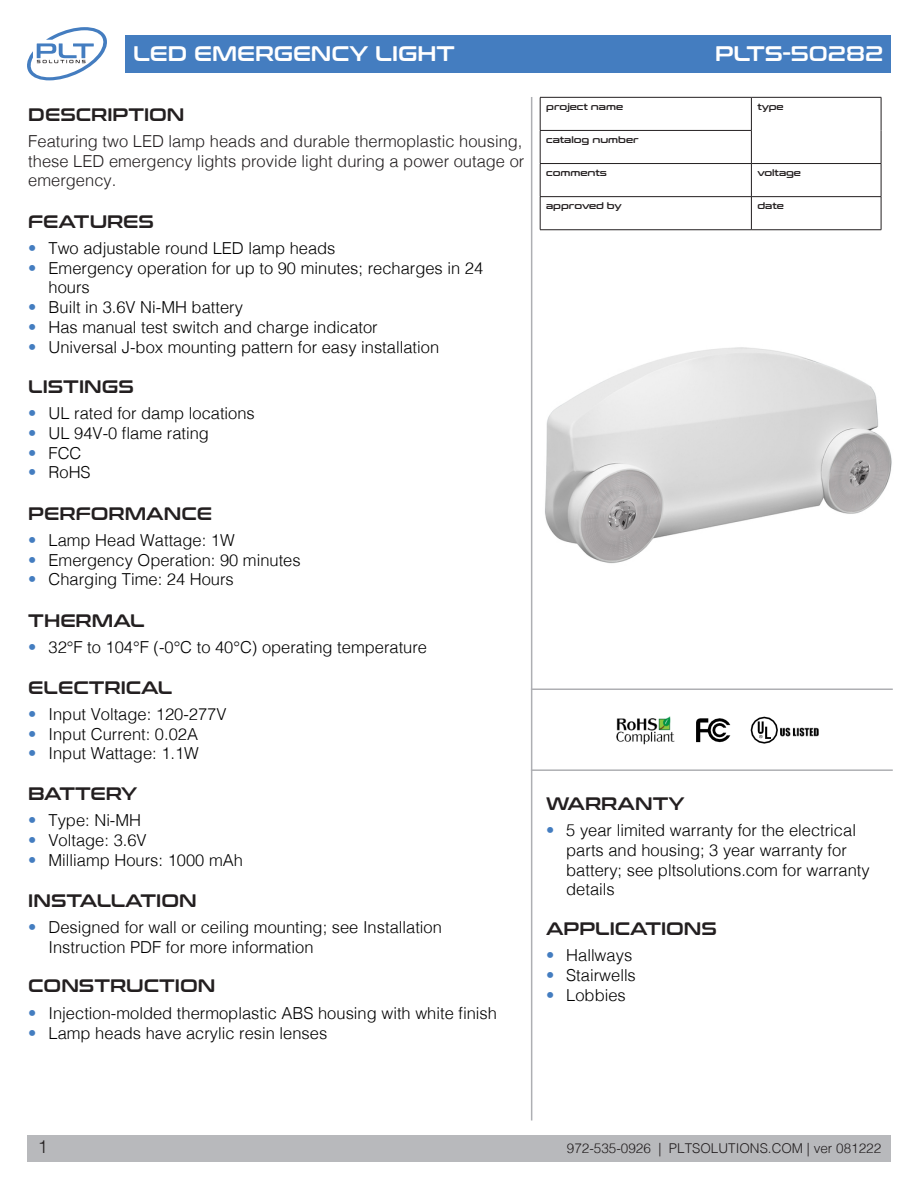
<style>
.page{position:relative;width:918px;height:1188px;background:#fff}
.page>*{position:absolute;margin:0;border:0;box-sizing:border-box;transform-origin:0 0}
.t1{font:21px "Conthrax Sb";color:#fff}
.t2{font:18px "Conthrax Sb";color:#231f20}
.t3{font:18px "Conthrax Sb";letter-spacing:-.025em;color:#231f20}
.t4{font:300 18px "Helvetica";color:#231f20}
.t5{font:300 16.5px/19.8px "Helvetica";color:#000}
.PLT_Body{font:300 16.5px/19.8px "Helvetica";color:#231f20;text-align:justify}
.t6{font:300 13.5px "Helvetica";color:#231f20}
.t7{font:9px "Conthrax Sb";color:#231f20}
.s1{color:#447dc0}
</style>
<div class="page">
<div style="left:27px;top:1135px;width:864px;height:27px;background:#b8b9bc"></div>
<img style="left:616px;top:716px;width:115px;height:29px">
<img style="left:750px;top:716px;width:69px;height:28px">
<svg style="left:27px;top:27px;width:80px;height:54px"></svg>
<div style="left:125px;top:35px;width:766px;height:37px;background:#447dc0"></div>
<hr style="left:531px;top:97px;width:1px;height:1023px;background:#aeafb3">
<hr style="left:540px;top:97px;width:211px;height:1px;background:#231f20">
<hr style="left:540px;top:98px;width:1px;height:32px;background:#231f20">
<hr style="left:751px;top:97px;width:130px;height:1px;background:#231f20">
<hr style="left:751px;top:98px;width:1px;height:32px;background:#231f20">
<hr style="left:881px;top:98px;width:1px;height:32px;background:#231f20">
<hr style="left:540px;top:130px;width:212px;height:1px;background:#231f20">
<hr style="left:540px;top:131px;width:1px;height:32px;background:#231f20">
<hr style="left:751px;top:131px;width:1px;height:32px;background:#231f20">
<hr style="left:881px;top:130px;width:1px;height:33px;background:#231f20">
<hr style="left:540px;top:163px;width:211px;height:1px;background:#231f20">
<hr style="left:540px;top:164px;width:1px;height:32px;background:#231f20">
<hr style="left:751px;top:163px;width:130px;height:1px;background:#231f20">
<hr style="left:751px;top:164px;width:1px;height:32px;background:#231f20">
<hr style="left:881px;top:164px;width:1px;height:32px;background:#231f20">
<hr style="left:540px;top:196px;width:211px;height:1px;background:#231f20">
<hr style="left:540px;top:197px;width:1px;height:33px;background:#231f20">
<hr style="left:751px;top:196px;width:130px;height:1px;background:#231f20">
<hr style="left:751px;top:197px;width:1px;height:33px;background:#231f20">
<hr style="left:881px;top:197px;width:1px;height:33px;background:#231f20">
<hr style="left:540px;top:229px;width:211px;height:1px;background:#231f20">
<hr style="left:751px;top:229px;width:130px;height:1px;background:#231f20">
<hr style="left:531px;top:688px;width:362px;height:2px;background:#aeafb3">
<hr style="left:531px;top:769px;width:362px;height:2px;background:#aeafb3">
<img style="left:545px;top:347px;width:347px;height:217px">
<p class="t1" style="left:133px;top:38px;width:323px">LED EMERGENCY LIGHT</p>
<p class="t1" style="left:715px;top:38px;width:170px">PLTS-50282</p>
<p class="t2" style="left:28px;top:101px;width:158px">DESCRIPTION</p>
<p class="PLT_Body" style="left:28px;top:130px;width:498px">Featuring two LED lamp heads and durable thermoplastic housing, these LED emergency lights provide light during a power outage or emergency.</p>
<p class="t2" style="left:28px;top:208px;width:127px">FEATURES</p>
<p class="t5" style="left:28px;top:237px;width:309px"><span class="s1">•</span> Two adjustable round LED lamp heads</p>
<p class="t5" style="left:49px;top:257px;width:436px;text-indent:-20px"><span class="s1">•</span> Emergency operation for up to 90 minutes; recharges in 24 hours</p>
<p class="t5" style="left:28px;top:296px;width:216px"><span class="s1">•</span> Built in 3.6V Ni-MH battery</p>
<p class="t5" style="left:28px;top:316px;width:351px"><span class="s1">•</span> Has manual test switch and charge indicator</p>
<p class="t5" style="left:28px;top:336px;width:412px"><span class="s1">•</span> Universal J-box mounting pattern for easy installation</p>
<p class="t2" style="left:28px;top:373px;width:107px">LISTINGS</p>
<p class="t5" style="left:28px;top:402px;width:228px"><span class="s1">•</span> UL rated for damp locations</p>
<p class="t5" style="left:28px;top:422px;width:182px"><span class="s1">•</span> UL 94V-0 flame rating</p>
<p class="t5" style="left:28px;top:442px;width:55px"><span class="s1">•</span> FCC</p>
<p class="t5" style="left:28px;top:461px;width:64px"><span class="s1">•</span> RoHS</p>
<p class="t2" style="left:28px;top:500px;width:185px">PERFORMANCE</p>
<p class="t5" style="left:28px;top:529px;width:208px"><span class="s1">•</span> Lamp Head Wattage: 1W</p>
<p class="t5" style="left:28px;top:549px;width:274px"><span class="s1">•</span> Emergency Operation: 90 minutes</p>
<p class="t5" style="left:28px;top:568px;width:207px"><span class="s1">•</span> Charging Time: 24 Hours</p>
<p class="t2" style="left:28px;top:607px;width:118px">THERMAL</p>
<p class="t5" style="left:28px;top:636px;width:400px"><span class="s1">•</span> 32°F to 104°F (-0°C to 40°C) operating temperature</p>
<p class="t2" style="left:28px;top:674px;width:146px">ELECTRICAL</p>
<p class="t5" style="left:28px;top:703px;width:200px"><span class="s1">•</span> Input Voltage: 120-277V</p>
<p class="t5" style="left:28px;top:723px;width:171px"><span class="s1">•</span> Input Current: 0.02A</p>
<p class="t5" style="left:28px;top:742px;width:172px"><span class="s1">•</span> Input Wattage: 1.1W</p>
<p class="t3" style="left:28px;top:780px;width:110px">BATTERY</p>
<p class="t5" style="left:28px;top:809px;width:114px"><span class="s1">•</span> Type: Ni-MH</p>
<p class="t5" style="left:28px;top:829px;width:120px"><span class="s1">•</span> Voltage: 3.6V</p>
<p class="t5" style="left:28px;top:849px;width:216px"><span class="s1">•</span> Milliamp Hours: 1000 mAh</p>
<p class="t2" style="left:28px;top:887px;width:170px">INSTALLATION</p>
<p class="t5" style="left:49px;top:916px;width:395px;text-indent:-20px"><span class="s1">•</span> Designed for wall or ceiling mounting; see Installation<br>Instruction PDF for more information</p>
<p class="t2" style="left:28px;top:972px;width:189px">CONSTRUCTION</p>
<p class="t5" style="left:28px;top:1002px;width:470px"><span class="s1">•</span> Injection-molded thermoplastic ABS housing with white finish</p>
<p class="t5" style="left:28px;top:1022px;width:301px"><span class="s1">•</span> Lamp heads have acrylic resin lenses</p>
<p class="t7" style="left:546px;top:100px;width:78px">project name</p>
<p class="t7" style="left:757px;top:100px;width:28px">type</p>
<p class="t7" style="left:546px;top:133px;width:94px">catalog number</p>
<p class="t7" style="left:546px;top:166px;width:62px">comments</p>
<p class="t7" style="left:757px;top:166px;width:45px">voltage</p>
<p class="t7" style="left:546px;top:199px;width:77px">approved by</p>
<p class="t7" style="left:757px;top:199px;width:28px">date</p>
<p class="t2" style="left:546px;top:790px;width:140px">WARRANTY</p>
<p class="t5" style="left:566px;top:819px;width:305px;text-indent:-20px"><span class="s1">•</span> 5 year limited warranty for the electrical parts and housing; 3 year warranty for battery; see pltsolutions.com for warranty details</p>
<p class="t2" style="left:546px;top:915px;width:172px">APPLICATIONS</p>
<p class="t5" style="left:546px;top:945px;width:88px"><span class="s1">•</span> Hallways</p>
<p class="t5" style="left:546px;top:964px;width:91px"><span class="s1">•</span> Stairwells</p>
<p class="t5" style="left:546px;top:984px;width:81px"><span class="s1">•</span> Lobbies</p>
<p class="t4" style="left:38px;top:1132px;width:12px">1</p>
<p class="t6" style="left:567px;top:1137px;width:316px">972-535-0926 | PLTSOLUTIONS.COM | ver 081222</p>
</div>
